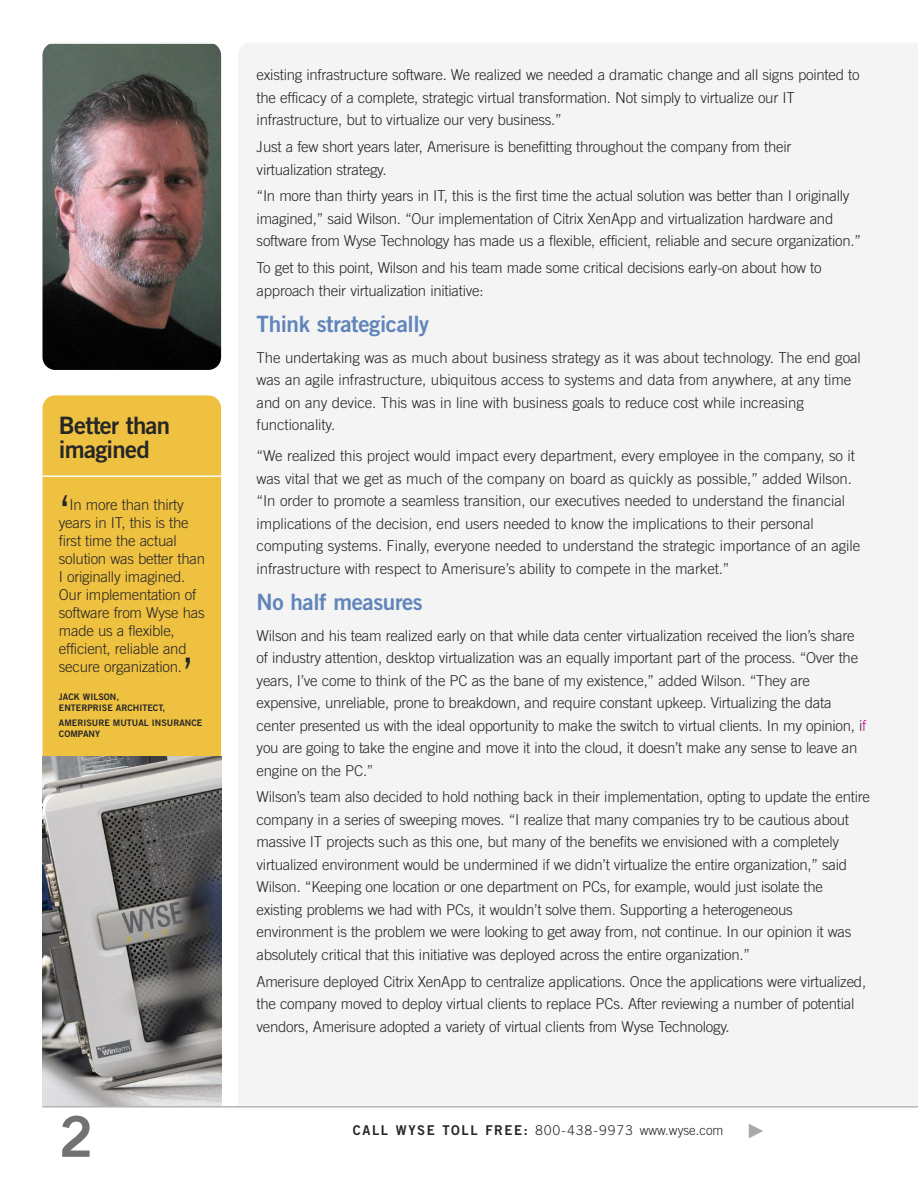
<style>
.page{position:relative;width:918px;height:1188px;background:#fff}
.page>*{position:absolute;margin:0;border:0;box-sizing:border-box;transform-origin:0 0}
.t1{font:56.4px "Trade Gothic Bold Two";color:#737272}
.t2{font:43.5px "Trade Gothic";color:#272627}
.t3{font:24px/24px "Trade Gothic Bold Two";letter-spacing:-.03em;color:#272627}
.t4{font:22.5px "Trade Gothic Bold Two";letter-spacing:-.02em;color:#6085ba}
.t5{font:300 15px/22.5px "Trade Gothic";letter-spacing:-.015em;color:#272627}
.t6{font:300 13.5px "Trade Gothic";letter-spacing:.055em;color:#272627}
.t7{font:9px/10.8px "Trade Gothic Bold Two";color:#272627}
.s1{color:#ca0d89}
.s2{font-family:"Trade Gothic Bold Two";font-weight:400}
</style>
<div class="page">
<div style="left:239px;top:43px;width:679px;height:1062px;background:#f4f4f4"></div>
<img style="left:43px;top:45px;width:178px;height:325px">
<div style="left:43px;top:395px;width:178px;height:396px;background:#efc141;border-radius:13px"></div>
<img style="left:43px;top:756px;width:178px;height:350px">
<hr style="left:43px;top:475px;width:178px;height:2px;background:#fff">
<hr style="left:43px;top:1106px;width:875px;height:2px;background:#b6b5b6">
<h3 class="t3" style="left:59px;top:416px;width:113px">Better than imagined</h3>
<h2 class="t2" style="left:59px;top:495px;width:14px">‘</h2>
<p class="t5" style="left:59px;top:497px;width:148px;line-height:18px;text-indent:11px">In more than thirty years in IT, this is the first time the actual solution was better than<br>I originally imagined.<br>Our implementation of software from Wyse has made us a flexible, efficient, reliable and secure organization.</p>
<h2 class="t2" style="left:182px;top:657px;width:14px">’</h2>
<p class="t7" style="left:59px;top:692px;width:108px">JACK WILSON,<br>ENTERPRISE ARCHITECT,</p>
<p class="t7" style="left:59px;top:718px;width:145px">AMERISURE MUTUAL INSURANCE<br>COMPANY</p>
<p class="t5" style="left:257px;top:65px;width:604px">existing infrastructure software. We realized we needed a dramatic change and all signs pointed to the efficacy of a complete, strategic virtual transformation. Not simply to virtualize our IT infrastructure, but to virtualize our very business.”</p>
<p class="t5" style="left:257px;top:137px;width:536px">Just a few short years later, Amerisure is benefitting throughout the company from their virtualization strategy.</p>
<p class="t5" style="left:257px;top:186px;width:606px">“In more than thirty years in IT, this is the first time the actual solution was better than I originally imagined,” said Wilson. “Our implementation of Citrix XenApp and virtualization hardware and software from Wyse Technology has made us a flexible, efficient, reliable and secure organization.”</p>
<p class="t5" style="left:257px;top:258px;width:566px">To get to this point, Wilson and his team made some critical decisions early-on about how to approach their virtualization initiative:</p>
<h3 class="t4" style="left:257px;top:315px;width:174px">Think strategically</h3>
<p class="t5" style="left:257px;top:347px;width:606px">The undertaking was as much about business strategy as it was about technology. The end goal was an agile infrastructure, ubiquitous access to systems and data from anywhere, at any time and on any device. This was in line with business goals to reduce cost while increasing functionality.</p>
<p class="t5" style="left:257px;top:446px;width:605px">“We realized this project would impact every department, every employee in the company, so it was vital that we get as much of the company on board as quickly as possible,” added Wilson. “In order to promote a seamless transition, our executives needed to understand the financial implications of the decision, end users needed to know the implications to their personal computing systems. Finally, everyone needed to understand the strategic importance of an agile infrastructure with respect to Amerisure’s ability to compete in the market.”</p>
<h3 class="t4" style="left:257px;top:593px;width:168px">No half measures</h3>
<p class="t5" style="left:257px;top:625px;width:611px">Wilson and his team realized early on that while data center virtualization received the lion’s share of industry attention, desktop virtualization was an equally important part of the process. “Over the years, I’ve come to think of the PC as the bane of my existence,” added Wilson. “They are expensive, unreliable, prone to breakdown, and require constant upkeep. Virtualizing the data center presented us with the ideal opportunity to make the switch to virtual clients. In my opinion, i<span class="s1">f </span>you are going to take the engine and move it into the cloud, it doesn’t make any sense to leave an engine on the PC.”</p>
<p class="t5" style="left:256px;top:787px;width:615px">Wilson’s team also decided to hold nothing back in their implementation, opting to update the entire company in a series of sweeping moves. “I realize that many companies try to be cautious about massive IT projects such as this one, but many of the benefits we envisioned with a completely virtualized environment would be undermined if we didn’t virtualize the entire organization,” said Wilson. “Keeping one location or one department on PCs, for example, would just isolate the existing problems we had with PCs, it wouldn’t solve them. Supporting a heterogeneous environment is the problem we were looking to get away from, not continue. In our opinion it was absolutely critical that this initiative was deployed across the entire organization.”</p>
<p class="t5" style="left:256px;top:971px;width:611px">Amerisure deployed Citrix XenApp to centralize applications. Once the applications were virtualized, the company moved to deploy virtual clients to replace PCs. After reviewing a number of potential vendors, Amerisure adopted a variety of virtual clients from Wyse Technology.</p>
<h1 class="t1" style="left:59px;top:1116px;width:36px">2</h1>
<p class="t6" style="left:353px;top:1125px;width:372px"><span class="s2">CALL WYSE TOLL FREE:</span> 800-438-9973 www.wyse.com</p>
</div>
